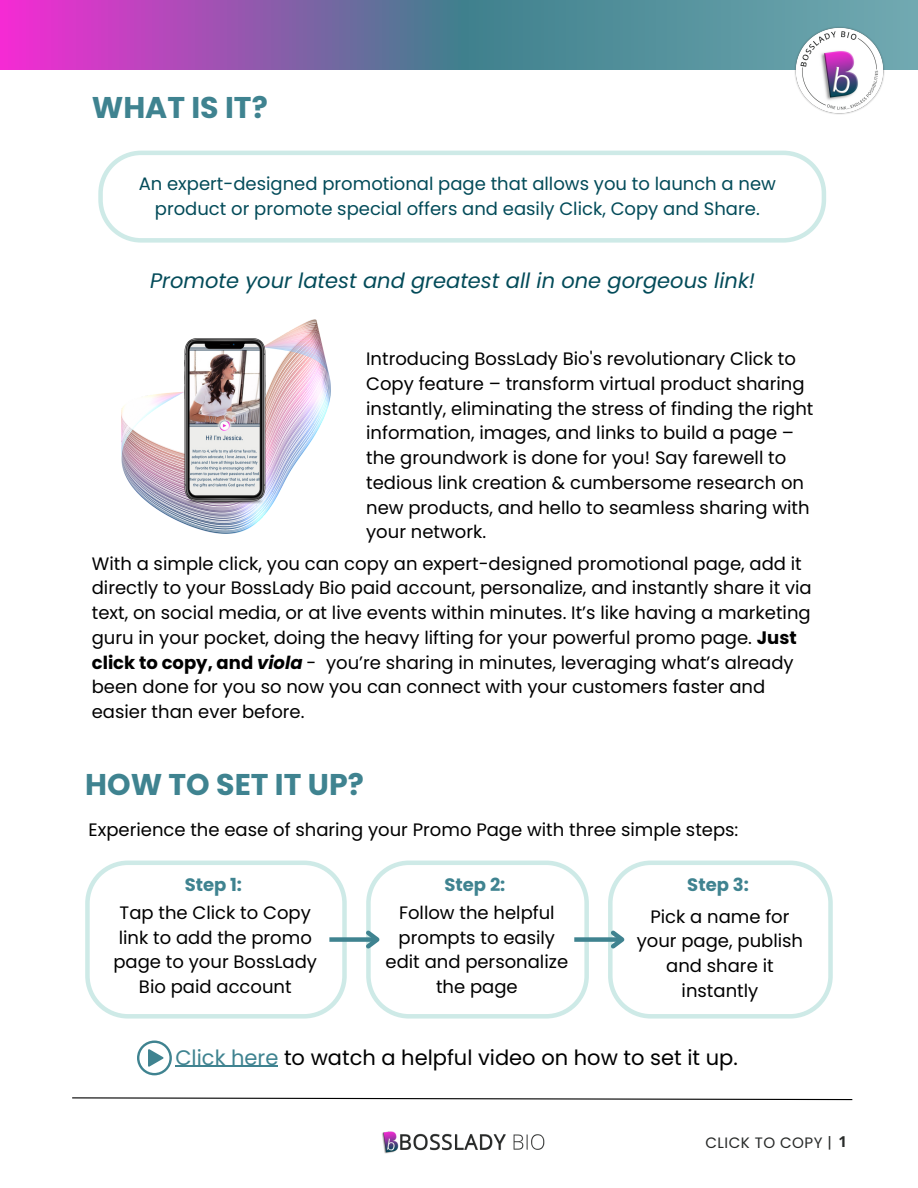
<style>
.page{position:relative;width:918px;height:1188px;background:#fff}
.page>*{position:absolute;margin:0;border:0;box-sizing:border-box;transform-origin:0 0}
.t1{font:700 30px "Poppins";color:#3f8390}
.t2{font:italic 21px "Poppins";color:#034b59}
.t3{font:21px "Poppins";color:#000}
.t4{font:18px/24.8px "Poppins";color:#000;text-align:center}
.t5{font:18px/24.8px "Poppins";color:#034b59;text-align:center}
.t6{font:700 18px "Poppins";color:#3f8390}
.t7{font:15px "Poppins";letter-spacing:.03em;color:#282a29}
.s1{font-weight:700}
.s2{font-weight:700;font-style:italic}
.s3{color:#3f8390}
.s4{font-family:"Open Sans";font-weight:700}
</style>
<div class="page">
<img style="left:382px;top:1131px;width:163px;height:23px">
<svg style="left:98px;top:151px;width:728px;height:92px"></svg>
<svg style="left:72px;top:1097px;width:781px;height:4px"></svg>
<svg style="left:85px;top:861px;width:262px;height:157px"></svg>
<div style="left:329px;top:937px;width:48px;height:5px;background:#3f8390"></div>
<svg style="left:362px;top:861px;width:227px;height:157px"></svg>
<div style="left:574px;top:937px;width:48px;height:5px;background:#3f8390"></div>
<svg style="left:607px;top:861px;width:226px;height:157px"></svg>
<img style="left:121px;top:319px;width:209px;height:214px">
<img style="left:184px;top:339px;width:81px;height:164px">
<img style="left:190px;top:343px;width:70px;height:152px">
<svg style="left:0;top:0;width:918px;height:69px;background:#7a71a7"></svg>
<img style="left:792px;top:23px;width:95px;height:92px">
<svg style="left:137px;top:1041px;width:35px;height:34px"></svg>
<hr style="left:175px;top:1066px;width:103px;height:1px;background:#3f8390">
<p class="t1" style="left:92px;top:86px;width:178px">WHAT IS IT?</p>
<p class="t5" style="left:139px;top:171px;width:639px">An expert-designed promotional page that allows you to launch a new product or promote special offers and easily Click, Copy and Share.</p>
<p class="t2" style="left:150px;top:266px;width:607px">Promote your latest and greatest all in one gorgeous link!</p>
<p class="t4" style="left:366px;top:346px;width:449px;text-align:left">Introducing BossLady Bio's revolutionary Click to Copy feature – transform virtual product sharing instantly, eliminating the stress of finding the right information, images, and links to build a page – the groundwork is done for you! Say farewell to tedious link creation &amp; cumbersome research on new products, and hello to seamless sharing with your network.</p>
<p class="t4" style="left:92px;top:551px;width:721px;text-align:left">With a simple click, you can copy an expert-designed promotional page, add it directly to your BossLady Bio paid account, personalize, and instantly share it via text, on social media, or at live events within minutes. It’s like having a marketing guru in your pocket, doing the heavy lifting for your powerful promo page. <span class="s1">Just click to copy, and</span> <span class="s2">viola</span> - you’re sharing in minutes, leveraging what’s already been done for you so now you can connect with your customers faster and easier than ever before.</p>
<p class="t1" style="left:85px;top:764px;width:280px">HOW TO SET IT UP?</p>
<p class="t4" style="left:89px;top:817px;width:651px">Experience the ease of sharing your Promo Page with three simple steps:</p>
<p class="t6" style="left:185px;top:872px;width:59px">Step 1:</p>
<p class="t6" style="left:445px;top:872px;width:62px">Step 2:</p>
<p class="t6" style="left:687px;top:872px;width:63px">Step 3:</p>
<p class="t4" style="left:386px;top:900px;width:184px">Follow the helpful prompts to easily edit and personalize the page</p>
<p class="t4" style="left:113px;top:900px;width:205px">Tap the Click to Copy link to add the promo page to your BossLady<br>Bio paid account</p>
<p class="t4" style="left:637px;top:904px;width:168px">Pick a name for your page, publish and share it instantly</p>
<p class="t3" style="left:175px;top:1043px;width:564px"><span class="s3">Click here</span> to watch a helpful video on how to set it up.</p>
<p class="t7" style="left:706px;top:1132px;width:143px">CLICK TO COPY | <span class="s4">1</span></p>
</div>
